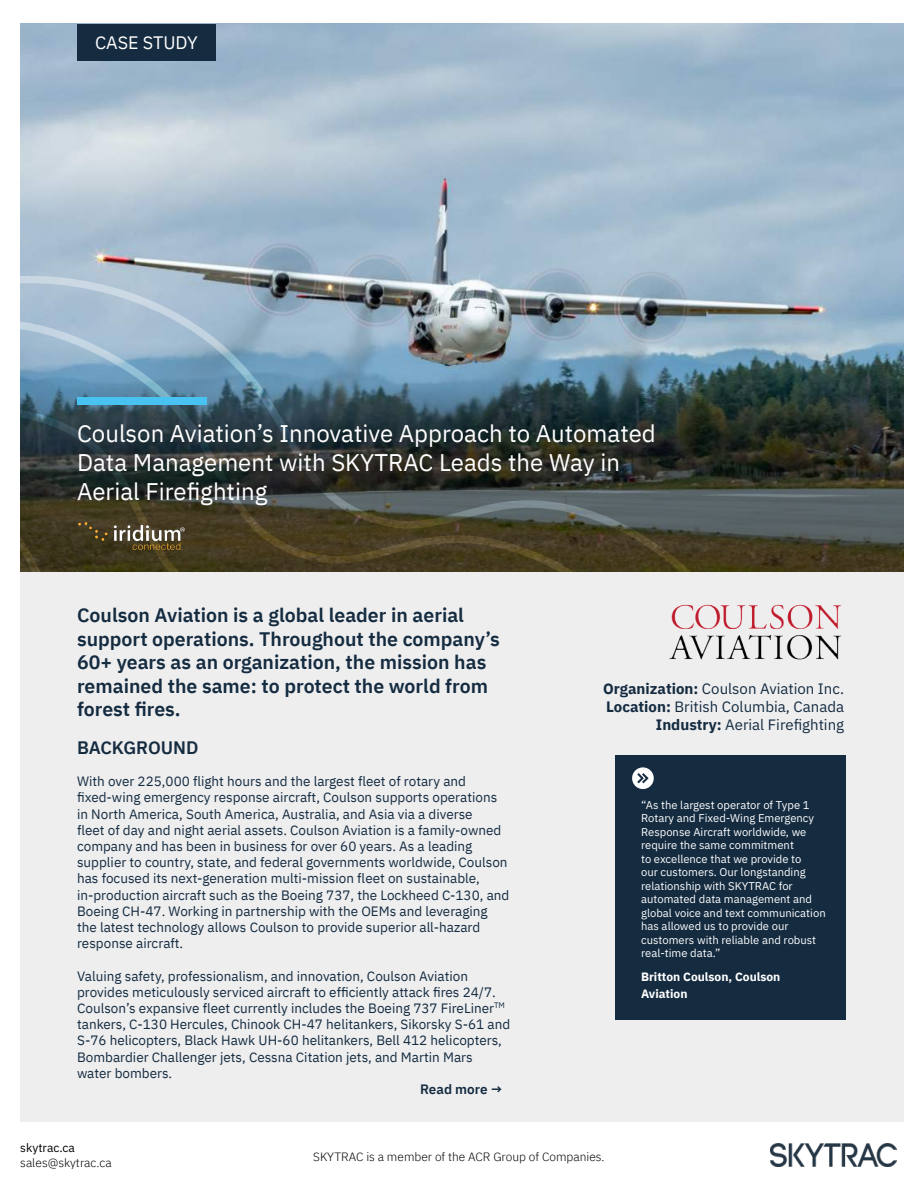
<style>
.page{position:relative;width:918px;height:1188px;background:#fff}
.page>*{position:absolute;margin:0;border:0;box-sizing:border-box;transform-origin:0 0}
.t1{font:24px/28.8px "IBM Plex Sans";color:#fff}
.t2{font:600 19.5px/23.4px "IBM Plex Sans";color:#142b40}
.t3{font:600 18px "IBM Plex Sans";color:#142b40}
.t4{font:18px "IBM Plex Sans";color:#fff}
.t5{font:15px/18px "IBM Plex Sans";color:#142b40;text-align:right}
.t6{font:13.5px/16.2px "IBM Plex Sans";color:#142b40}
.t7{font:600 13.5px "IBM Plex Sans";color:#142b40}
.t8{font:300 12px "IBM Plex Sans";color:#000}
.t9{font:700 12px/16.2px "IBM Plex Sans";color:#fff}
.t10{font:12px "IBM Plex Sans";color:#000}
.t11{font:11.25px/13.5px "IBM Plex Sans";color:#fff}
.s1{font-weight:700}
</style>
<div class="page">
<div style="left:20px;top:24px;width:884px;height:1098px;background:#eeeeef"></div>
<img style="left:770px;top:1144px;width:127px;height:23px">
<img style="left:20px;top:24px;width:884px;height:363px">
<svg style="left:822px;top:387px;width:82px;height:184px;background:#3b413b"></svg>
<img style="left:20px;top:266px;width:802px;height:305px">
<div style="left:77px;top:24px;width:139px;height:36px;background:#142b40"></div>
<div style="left:616px;top:755px;width:230px;height:265px;background:#142b40"></div>
<svg style="left:632px;top:767px;width:22px;height:22px"></svg>
<img style="left:77px;top:517px;width:111px;height:38px">
<img style="left:662px;top:539px;width:186px;height:121px">
<div style="left:77px;top:397px;width:130px;height:8px;background:#48c2f0"></div>
<h3 class="t4" style="left:95px;top:35px;width:104px">CASE STUDY</h3>
<h1 class="t1" style="left:77px;top:421px;width:580px">Coulson Aviation’s Innovative Approach to Automated<br>Data Management with SKYTRAC Leads the Way in<br>Aerial Firefighting</h1>
<h2 class="t2" style="left:77px;top:606px;width:424px">Coulson Aviation is a global leader in aerial support operations. Throughout the company’s 60+ years as an organization, the mission has remained the same: to protect the world from forest fires.</h2>
<h3 class="t3" style="left:77px;top:740px;width:123px">BACKGROUND</h3>
<p class="t6" style="left:77px;top:774px;width:434px">With over 225,000 flight hours and the largest fleet of rotary and fixed-wing emergency response aircraft, Coulson supports operations in North America, South America, Australia, and Asia via a diverse<br>fleet of day and night aerial assets. Coulson Aviation is a family-owned company and has been in business for over 60 years. As a leading supplier to country, state, and federal governments worldwide, Coulson has focused its next-generation multi-mission fleet on sustainable, in-production aircraft such as the Boeing 737, the Lockheed C-130, and Boeing CH-47. Working in partnership with the OEMs and leveraging the latest technology allows Coulson to provide superior all-hazard response aircraft.</p>
<p class="t6" style="left:77px;top:969px;width:435px">Valuing safety, professionalism, and innovation, Coulson Aviation provides meticulously serviced aircraft to efficiently attack fires 24/7.<br>Coulson’s expansive fleet currently includes the Boeing 737 FireLiner<sup>TM </sup>tankers, C-130 Hercules, Chinook CH-47 helitankers, Sikorsky S-61 and S-76 helicopters, Black Hawk UH-60 helitankers, Bell 412 helicopters, Bombardier Challenger jets, Cessna Citation jets, and Martin Mars water bombers.</p>
<p class="t7" style="left:420px;top:1079px;width:84px">Read more →</p>
<p class="t5" style="left:603px;top:680px;width:242px"><span class="s1">Organization:</span> Coulson Aviation Inc.<br><span class="s1">Location:</span> British Columbia, Canada<br><span class="s1">Industry:</span> Aerial Firefighting</p>
<p class="t11" style="left:641px;top:799px;width:186px">“As the largest operator of Type 1<br>Rotary and Fixed-Wing Emergency<br>Response Aircraft worldwide, we require the same commitment<br>to excellence that we provide to<br>our customers. Our longstanding relationship with SKYTRAC for automated data management and global voice and text communication has allowed us to provide our customers with reliable and robust real-time data.”</p>
<p class="t9" style="left:641px;top:970px;width:141px">Britton Coulson, Coulson<br>Aviation</p>
<p class="t10" style="left:20px;top:1143px;width:56px">skytrac.ca</p>
<p class="t8" style="left:20px;top:1158px;width:93px">sales@skytrac.ca</p>
<p class="t8" style="left:313px;top:1152px;width:293px">SKYTRAC is a member of the ACR Group of Companies.</p>
</div>
